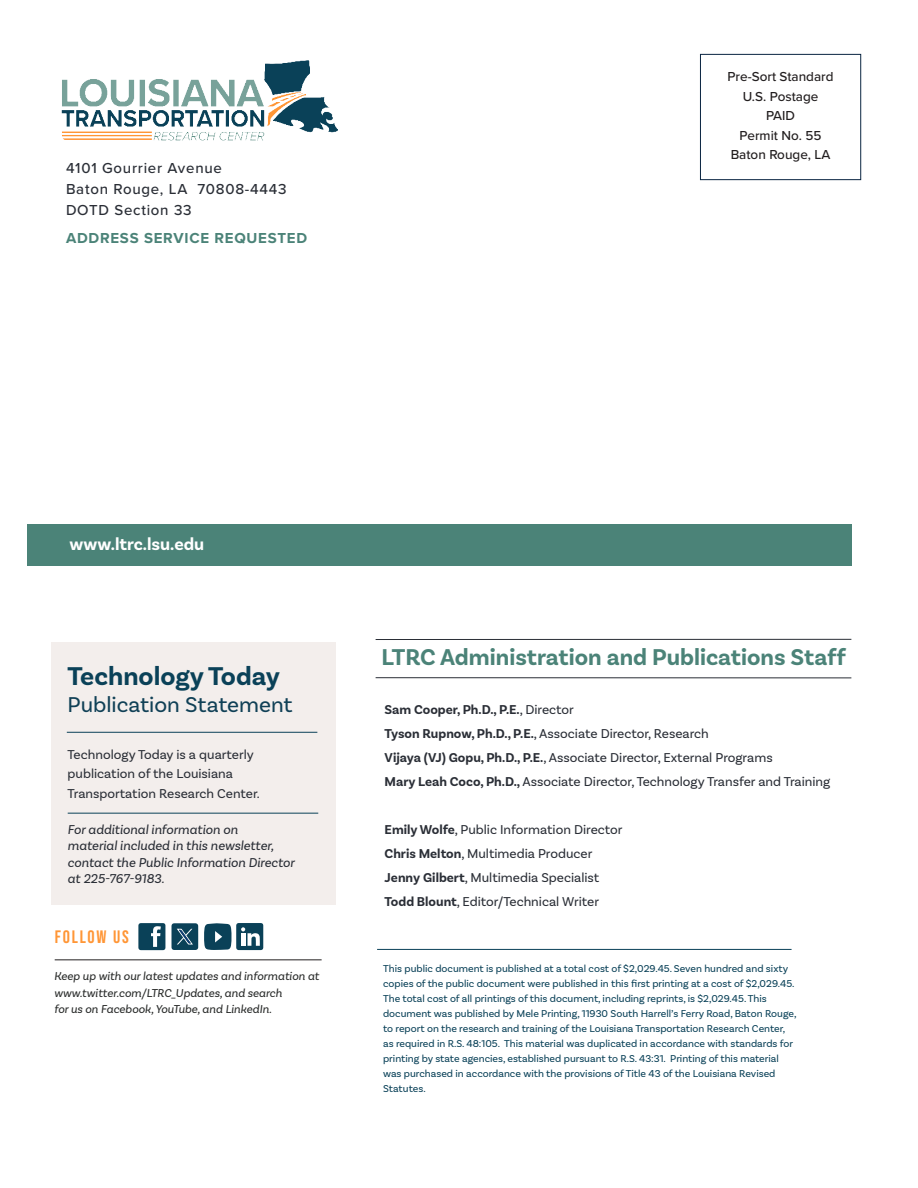
<style>
.page{position:relative;width:918px;height:1188px;background:#fff}
.page>*{position:absolute;margin:0;border:0;box-sizing:border-box;transform-origin:0 0}
.t1{font:700 27px "Basic Sans";color:#0a4158}
.t2{font:700 24px "Basic Sans";color:#4b8378}
.t3{font:22.5px "Basic Sans";color:#104056}
.t4{font:700 18px "Basic Sans";color:#fff}
.t5{font:18px "Bebas Neue";letter-spacing:.1em;color:#ff9636}
.t6{font:500 15px/21px "Proxima Nova";letter-spacing:.05em;color:#2a2e36}
.t7{font:700 15px "Proxima Nova";letter-spacing:.05em;color:#4b8378}
.Sidebar_text{font:13.5px/24px "Basic Sans";color:#2a2e36}
.t8{font:italic 13.5px/16.5px "Basic Sans";color:#2a2e36}
.t9{font:500 13.5px/19.5px "Proxima Nova";color:#231f20;text-align:center}
.Body_copy{font:italic 12px/16.5px "Basic Sans";color:#2a2c2b}
.Sidebar_text-2{font:10.5px/15px "Basic Sans";color:#0a4158}
.s1{font-weight:700}
</style>
<div class="page">
<div style="left:52px;top:642px;width:284px;height:262px;background:#f3eeec"></div>
<hr style="left:67px;top:732px;width:250px;height:1px;background:#0a4158">
<hr style="left:376px;top:677px;width:475px;height:1px;background:#2a2e36">
<hr style="left:376px;top:639px;width:475px;height:1px;background:#2a2e36">
<hr style="left:377px;top:949px;width:415px;height:1px;background:#0a4158">
<div style="left:27px;top:524px;width:824px;height:41px;background:#4b8378"></div>
<div style="left:700px;top:54px;width:161px;height:126px;border:1px solid #092441"></div>
<svg style="left:138px;top:923px;width:27px;height:27px"></svg>
<hr style="left:55px;top:960px;width:267px;height:1px;background:#231f20">
<svg style="left:172px;top:923px;width:26px;height:27px"></svg>
<img style="left:61px;top:61px;width:276px;height:80px">
<svg style="left:204px;top:923px;width:59px;height:27px"></svg>
<hr style="left:68px;top:813px;width:250px;height:1px;background:#0a4158">
<p class="t6" style="left:66px;top:157px;width:222px">4101 Gourrier Avenue<br>Baton Rouge, LA 70808-4443<br>DOTD Section 33</p>
<p class="t7" style="left:66px;top:227px;width:243px">ADDRESS SERVICE REQUESTED</p>
<p class="t9" style="left:728px;top:67px;width:108px">Pre-Sort Standard<br>U.S. Postage<br>PAID<br>Permit No. 55<br>Baton Rouge, LA</p>
<p class="t4" style="left:70px;top:533px;width:136px">www.ltrc.lsu.edu</p>
<p class="t1" style="left:68px;top:660px;width:214px">Technology Today</p>
<p class="t3" style="left:68px;top:691px;width:227px">Publication Statement</p>
<p class="Sidebar_text" style="left:68px;top:745px;width:194px;line-height:19.5px">Technology Today is a quarterly publication of the Louisiana<br>Transportation Research Center.</p>
<p class="t8" style="left:68px;top:821px;width:229px">For additional information on<br>material included in this newsletter, contact the Public Information Director at 225-767-9183.</p>
<p class="t5" style="left:55px;top:927px;width:76px">FOLLOW US</p>
<p class="Body_copy" style="left:54px;top:968px;width:267px">Keep up with our latest updates and information at www.twitter.com/LTRC_Updates, and search<br>for us on Facebook, YouTube, and LinkedIn.</p>
<p class="t2" style="left:382px;top:643px;width:466px">LTRC Administration and Publications Staff</p>
<p class="Sidebar_text" style="left:385px;top:697px;width:447px"><span class="s1">Sam Cooper, Ph.D., P.E.</span>, Director<br><span class="s1">Tyson Rupnow, Ph.D., P.E.</span>, Associate Director, Research<br><span class="s1">Vijaya (VJ) Gopu, Ph.D., P.E.</span>, Associate Director, External Programs<br><span class="s1">Mary Leah Coco, Ph.D.,</span> Associate Director, Technology Transfer and Training</p>
<p class="Sidebar_text" style="left:385px;top:817px;width:239px"><span class="s1">Emily Wolfe</span>, Public Information Director <span class="s1">Chris Melton</span>, Multimedia Producer <span class="s1">Jenny Gilbert</span>, Multimedia Specialist <span class="s1">Todd Blount</span>, Editor/Technical Writer</p>
<p class="Sidebar_text-2" style="left:383px;top:961px;width:415px">This public document is published at a total cost of $2,029.45. Seven hundred and sixty copies of the public document were published in this first printing at a cost of $2,029.45.<br>The total cost of all printings of this document, including reprints, is $2,029.45. This document was published by Mele Printing, 11930 South Harrell’s Ferry Road, Baton Rouge, to report on the research and training of the Louisiana Transportation Research Center, as required in R.S. 48:105. This material was duplicated in accordance with standards for printing by state agencies, established pursuant to R.S. 43:31. Printing of this material was purchased in accordance with the provisions of Title 43 of the Louisiana Revised Statutes.</p>
</div>
